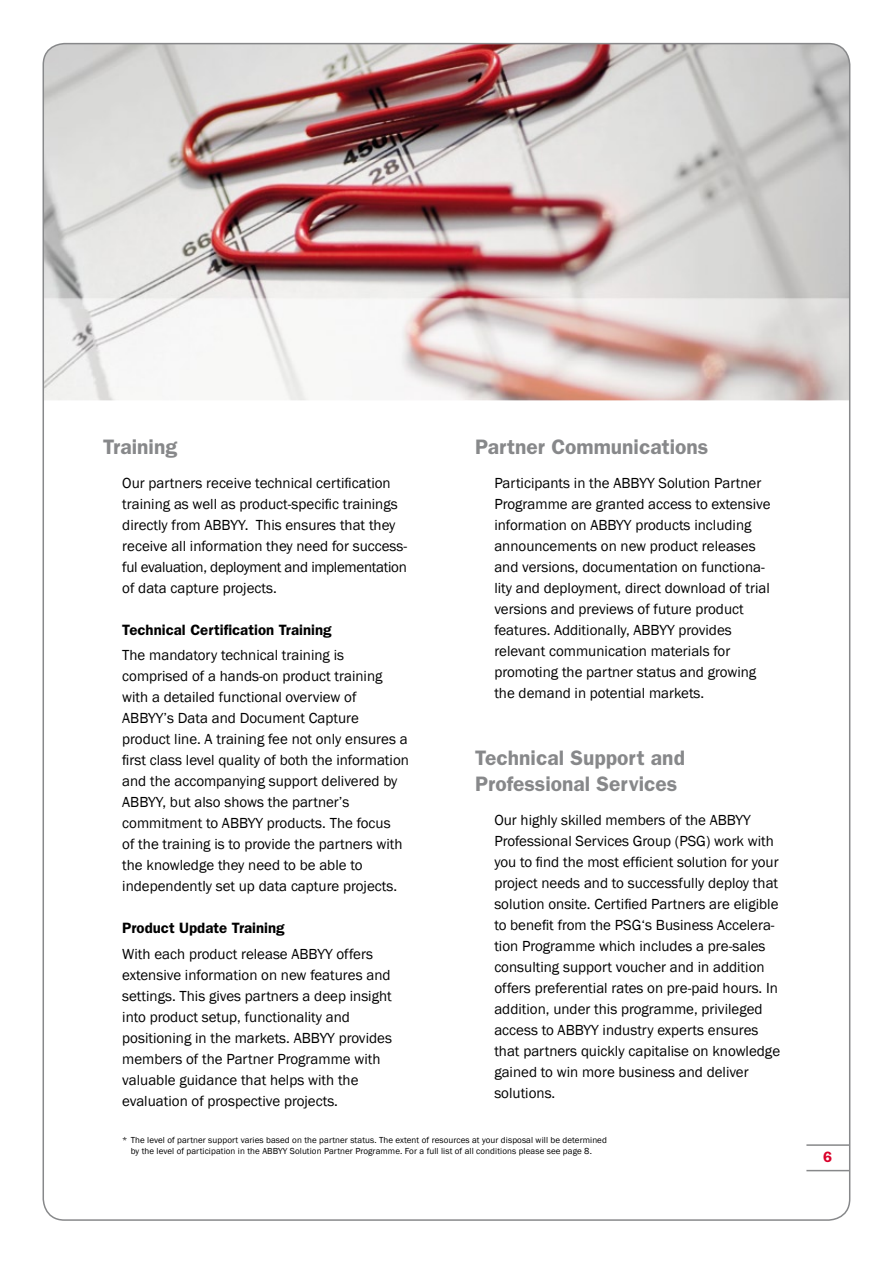
<style>
.page{position:relative;width:893px;height:1263px;background:#fff}
.page>*{position:absolute;margin:0;border:0;box-sizing:border-box;transform-origin:0 0}
.t1{font:600 21px/25.5px "Franklin Gothic";color:#87888a}
.t2{font:15px/21px "Franklin Gothic";color:#000}
.t3{font:600 15px "Franklin Gothic";color:#000}
.t4{font:600 15px "Franklin Gothic";color:#da002a}
.t5{font:9px/11.2px "Franklin Gothic";letter-spacing:.01em;color:#000}
</style>
<div class="page">
<img style="left:43px;top:44px;width:807px;height:356px">
<hr style="left:806px;top:1144px;width:43px;height:2px;background:#87888a">
<hr style="left:806px;top:1170px;width:43px;height:1px;background:#87888a">
<h1 class="t1" style="left:103px;top:434px;width:76px">Training</h1>
<p class="t2" style="left:122px;top:472px;width:286px">Our partners receive technical certification training as well as product-specific trainings directly from ABBYY. This ensures that they receive all information they need for success&shy;ful evaluation, deployment and implementation of data capture projects.</p>
<p class="t3" style="left:122px;top:621px;width:211px">Technical Certification Training</p>
<p class="t2" style="left:122px;top:645px;width:288px">The mandatory technical training is comprised of a hands-on product training with a detailed functional overview of ABBYY’s Data and Document Capture product line. A training fee not only ensures a first class level quality of both the information and the accompanying support delivered by ABBYY, but also shows the partner’s commitment to ABBYY products. The focus<br>of the training is to provide the partners with the knowledge they need to be able to independently set up data capture projects.</p>
<p class="t3" style="left:122px;top:919px;width:164px">Product Update Training</p>
<p class="t2" style="left:122px;top:943px;width:271px">With each product release ABBYY offers extensive information on new features and settings. This gives partners a deep insight into product setup, functionality and positioning in the markets. ABBYY provides members of the Partner Programme with valuable guidance that helps with the evaluation of prospective projects.</p>
<h1 class="t1" style="left:475px;top:434px;width:235px">Partner Communications</h1>
<p class="t2" style="left:494px;top:472px;width:278px">Participants in the ABBYY Solution Partner Programme are granted access to extensive information on ABBYY products including announcements on new product releases and versions, documentation on functiona&shy;lity and deployment, direct download of trial versions and previews of future product features. Additionally, ABBYY provides relevant communication materials for promoting the partner status and growing the demand in potential markets.</p>
<h1 class="t1" style="left:475px;top:745px;width:211px">Technical Support and<br>Professional Services</h1>
<p class="t2" style="left:494px;top:809px;width:287px">Our highly skilled members of the ABBYY Professional Services Group (PSG) work with you to find the most efficient solution for your project needs and to successfully deploy that solution onsite. Certified Partners are eligible to benefit from the PSG‘s Business Accelera&shy;tion Programme which includes a pre-sales consulting support voucher and in addition offers preferential rates on pre-paid hours. In addition, under this programme, privileged access to ABBYY industry experts ensures that partners quickly capitalise on knowledge gained to win more business and deliver solutions.</p>
<p class="t5" style="left:131px;top:1134px;width:478px;text-indent:-8px">* The level of partner support varies based on the partner status. The extent of resources at your disposal will be determined by the level of participation in the ABBYY Solution Partner Programme. For a full list of all conditions please see page 8.</p>
<p class="t4" style="left:823px;top:1148px;width:10px">6</p>
</div>
